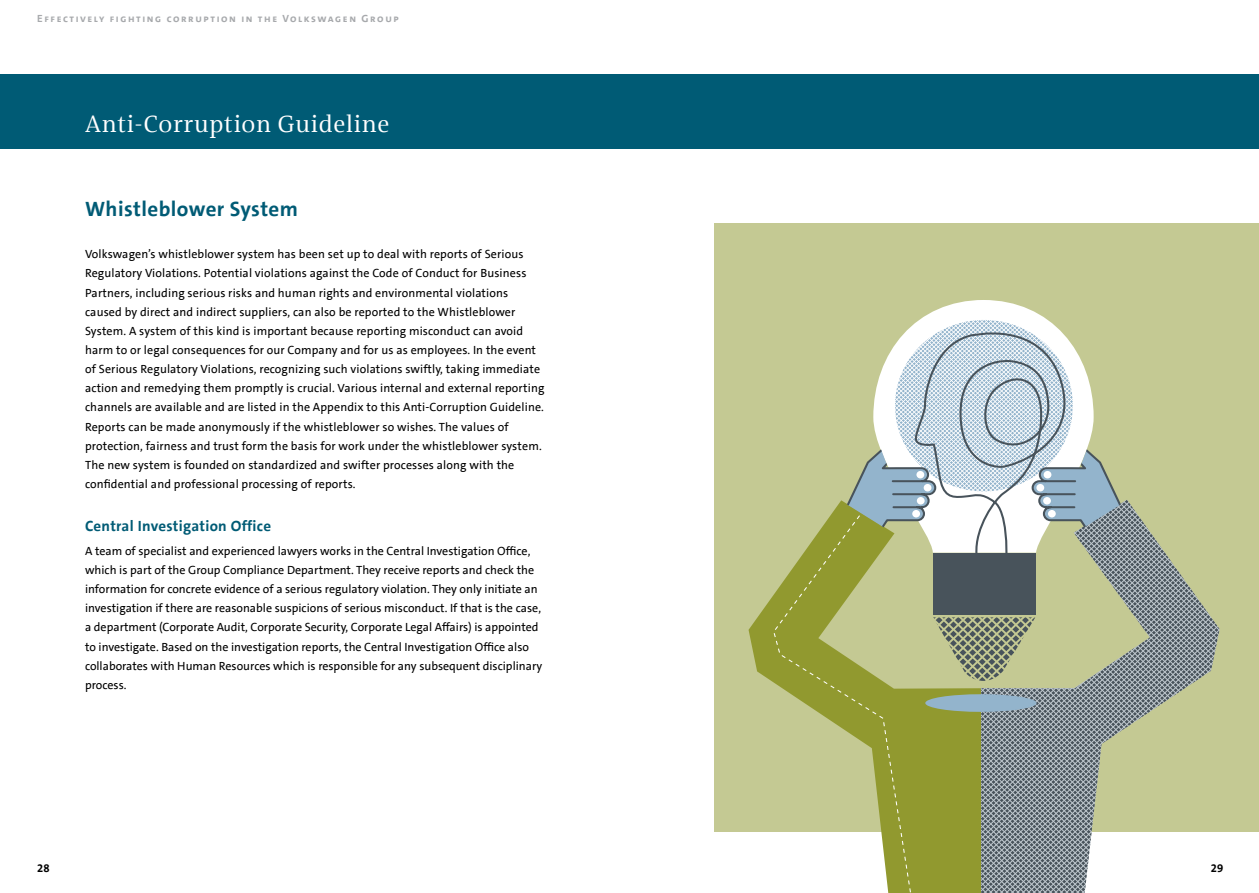
<style>
.page{position:relative;width:1259px;height:893px;background:#fff}
.page>*{position:absolute;margin:0;border:0;box-sizing:border-box;transform-origin:0 0}
.t1{font:24px "VWAG The Antiqua";letter-spacing:.03em;color:#fff}
.t2{font:700 21px "VWAG The Sans";letter-spacing:.015em;color:#005b75}
.t3{font:700 15px "VWAG The Sans";letter-spacing:.02em;color:#005b75}
.t4{font:12px/19.2px "VWAG The Sans";letter-spacing:.01em;color:#000}
.t5{font:700 11.25px "VWAG The Sans";color:#000}
.t6{font:700 10.5px "VWAG The Sans";letter-spacing:.15em;color:#a7a9ac}
</style>
<div class="page">
<div style="left:0;top:74px;width:1259px;height:75px;background:#005b75"></div>
<div style="left:714px;top:223px;width:545px;height:609px;background:#c4c993"></div>
<svg style="left:922px;top:300px;width:123px;height:18px;fill:#fff"></svg>
<svg style="left:748px;top:500px;width:97px;height:182px"></svg>
<svg style="left:772px;top:514px;width:73px;height:216px"></svg>
<svg style="left:845px;top:318px;width:374px;height:575px"></svg>
<div style="left:1043px;top:471px;width:8px;height:7px;background:#fff;border-radius:50%"></div>
<div style="left:1036px;top:484px;width:8px;height:7px;background:#fff;border-radius:50%"></div>
<div style="left:1043px;top:497px;width:8px;height:8px;background:#fff;border-radius:50%"></div>
<div style="left:1048px;top:510px;width:7px;height:7px;background:#fff;border-radius:50%"></div>
<p class="t6" style="left:37px;top:12px;width:363px">Effectively fighting corruption in the Volkswagen Group</p>
<h1 class="t1" style="left:85px;top:109px;width:306px">Anti-Corruption Guideline</h1>
<h2 class="t2" style="left:85px;top:195px;width:214px">Whistleblower System</h2>
<p class="t4" style="left:85px;top:245px;width:461px">Volkswagen’s whistleblower system has been set up to deal with reports of Serious Regulatory Violations. Potential violations against the Code of Conduct for Business Partners, including serious risks and human rights and environmental violations caused by direct and indirect suppliers, can also be reported to the Whistleblower System. A system of this kind is important because reporting misconduct can avoid harm to or legal consequences for our Company and for us as employees. In the event of Serious Regulatory Violations, recognizing such violations swiftly, taking immediate action and remedying them promptly is crucial. Various internal and external reporting channels are available and are listed in the Appendix to this Anti-Corruption Guideline.<br>Reports can be made anonymously if the whistleblower so wishes. The values of protection, fairness and trust form the basis for work under the whistleblower system.<br>The new system is founded on standardized and swifter processes along with the confidential and professional processing of reports.</p>
<p class="t3" style="left:85px;top:516px;width:188px">Central Investigation Office</p>
<p class="t4" style="left:85px;top:541px;width:458px">A team of specialist and experienced lawyers works in the Central Investigation Office, which is part of the Group Compliance Department. They receive reports and check the information for concrete evidence of a serious regulatory violation. They only initiate an investigation if there are reasonable suspicions of serious misconduct. If that is the case, a department (Corporate Audit, Corporate Security, Corporate Legal Affairs) is appointed to investigate. Based on the investigation reports, the Central Investigation Office also collaborates with Human Resources which is responsible for any subsequent disciplinary process.</p>
<p class="t5" style="left:37px;top:860px;width:14px">28</p>
<p class="t5" style="left:1211px;top:860px;width:14px">29</p>
</div>
